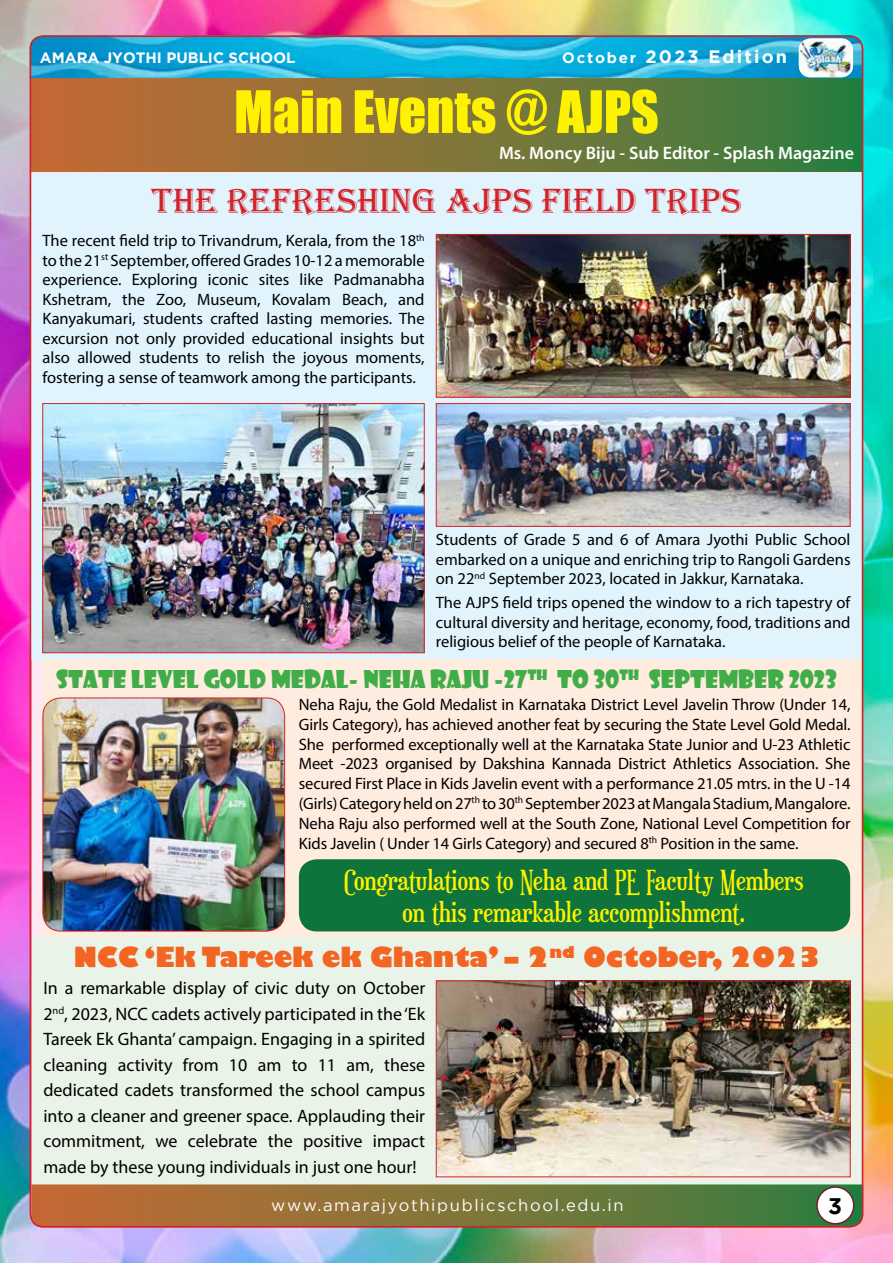
<style>
.page{position:relative;width:893px;height:1263px;background:#fff}
.page>*{position:absolute;margin:0;border:0;box-sizing:border-box;transform-origin:0 0}
.t1{font:54px "Impact";color:#fff200}
.t2{font:36px "Algerian";color:#d2232a}
.t3{font:27px/32.4px "Euphorigenic";color:#fff200;text-align:center}
.t4{font:800 27px "Gill Sans";letter-spacing:-.01em;color:#f26522}
.t5{font:24px "Showcard Gothic";color:#41ad49}
.t6{font:700 22.5px "Gotham";color:#000}
.t7{font:18px/25.5px "Myriad Pro";color:#000;text-align:justify}
.t8{font:600 18px "Myriad Pro";color:#fff}
.t9{font:700 18px "Gotham";letter-spacing:.12em;color:#fff}
.t10{font:16.5px/19.5px "Myriad Pro";color:#000;text-align:justify}
.t11{font:16.5px "Gotham";letter-spacing:.1em;color:#fff}
.t12{font:700 15px "Gotham";color:#fff}
.s1{font-size:15px}
.s2{font-size:18px}
</style>
<div class="page">
<img style="left:0;top:0;width:893px;height:1263px">
<div style="left:30px;top:173px;width:833px;height:486px;background:#e1f4fd"></div>
<div style="left:33px;top:937px;width:829px;height:247px;background:#eaf3e7"></div>
<div style="left:43px;top:659px;width:819px;height:278px;background:#feecdf"></div>
<div style="left:30px;top:78px;width:832px;height:94px;background:linear-gradient(to right,#cc6a34,#327f3f)"></div>
<img style="left:43px;top:698px;width:242px;height:233px">
<div style="left:43px;top:698px;width:242px;height:233px;border:1px solid #d2232a;border-radius:18px"></div>
<img style="left:438px;top:982px;width:411px;height:193px">
<div style="left:436px;top:980px;width:415px;height:197px;border:1px solid #d2232a"></div>
<div style="left:299px;top:859px;width:551px;height:72px;background:#0f743b;border-radius:18px"></div>
<img style="left:44px;top:405px;width:379px;height:246px">
<div style="left:42px;top:403px;width:383px;height:250px;border:1px solid #d2232a"></div>
<img style="left:438px;top:405px;width:410px;height:120px">
<div style="left:436px;top:403px;width:414px;height:124px;border:1px solid #d2232a"></div>
<img style="left:438px;top:236px;width:410px;height:160px">
<div style="left:436px;top:234px;width:414px;height:164px;border:1px solid #d2232a"></div>
<svg style="left:31px;top:1184px;width:833px;height:43px"></svg>
<div style="left:817px;top:1187px;width:37px;height:37px;background:#fff;border-radius:50%"></div>
<div style="left:816px;top:1186px;width:38px;height:38px;border:2px solid #6f1f29;border-radius:50%"></div>
<svg style="left:30px;top:36px;width:832px;height:42px"></svg>
<img style="left:799px;top:38px;width:54px;height:39px;border-radius:12px">
<p class="t12" style="left:40px;top:49px;width:257px">AMARA JYOTHI PUBLIC SCHOOL</p>
<p class="t9" style="left:562px;top:46px;width:226px"><span class="s1">October</span> 2023 Edition</p>
<p class="t12" style="left:661px;top:49px;width:128px">August <span class="s2">2023</span></p>
<h1 class="t1" style="left:234px;top:70px;width:426px">Main Events @ AJPS</h1>
<p class="t8" style="left:499px;top:142px;width:356px">Ms. Moncy Biju - Sub Editor - Splash Magazine</p>
<h2 class="t2" style="left:152px;top:181px;width:591px">THE REFRESHING AJPS FIELD TRIPS</h2>
<p class="t10" style="left:42px;top:231px;width:384px">The recent field trip to Trivandrum, Kerala, from the 18<sup>th </sup>to the 21<sup>st</sup> September, offered Grades 10-12 a memorable experience. Exploring iconic sites like Padmanabha Kshetram, the Zoo, Museum, Kovalam Beach, and Kanyakumari, students crafted lasting memories. The excursion not only provided educational insights but also allowed students to relish the joyous moments, fostering a sense of teamwork among the participants.</p>
<p class="t10" style="left:436px;top:530px;width:416px">Students of Grade 5 and 6 of Amara Jyothi Public School embarked on a unique and enriching trip to Rangoli Gardens on 22<sup>nd</sup> September 2023, located in Jakkur, Karnataka.</p>
<p class="t10" style="left:436px;top:593px;width:416px">The AJPS field trips opened the window to a rich tapestry of cultural diversity and heritage, economy, food, traditions and religious belief of the people of Karnataka.</p>
<h3 class="t5" style="left:56px;top:663px;width:782px">STATE LEVEL GOLD MEDAL- NEHA RAJU -27<sup>TH</sup> TO 30<sup>TH</sup> SEPTEMBER 2023</h3>
<p class="t10" style="left:299px;top:694px;width:553px">Neha Raju, the Gold Medalist in Karnataka District Level Javelin Throw (Under 14, Girls Category), has achieved another feat by securing the State Level Gold Medal.<br>She performed exceptionally well at the Karnataka State Junior and U-23 Athletic Meet -2023 organised by Dakshina Kannada District Athletics Association. She secured First Place in Kids Javelin event with a performance 21.05 mtrs. in the U -14 (Girls) Category held on 27<sup>th</sup> to 30<sup>th</sup> September 2023 at Mangala Stadium, Mangalore.<br>Neha Raju also performed well at the South Zone, National Level Competition for Kids Javelin ( Under 14 Girls Category) and secured 8<sup>th</sup> Position in the same.</p>
<h3 class="t3" style="left:344px;top:863px;width:461px">Congratulations to Neha and PE Faculty Members on this remarkable accomplishment.</h3>
<h3 class="t4" style="left:73px;top:940px;width:749px">NCC ‘Ek Tareek ek Ghanta’ – 2<sup>nd</sup> October, 2023</h3>
<p class="t7" style="left:43px;top:975px;width:383px">In a remarkable display of civic duty on October 2<sup>nd</sup>, 2023, NCC cadets actively participated in the ‘Ek Tareek Ek Ghanta’ campaign. Engaging in a spirited cleaning activity from 10 am to 11 am, these dedicated cadets transformed the school campus into a cleaner and greener space. Applauding their commitment, we celebrate the positive impact made by these young individuals in just one hour!</p>
<p class="t11" style="left:271px;top:1196px;width:354px">www.amarajyothipublicschool.edu.in</p>
<h3 class="t6" style="left:828px;top:1192px;width:15px">3</h3>
</div>
